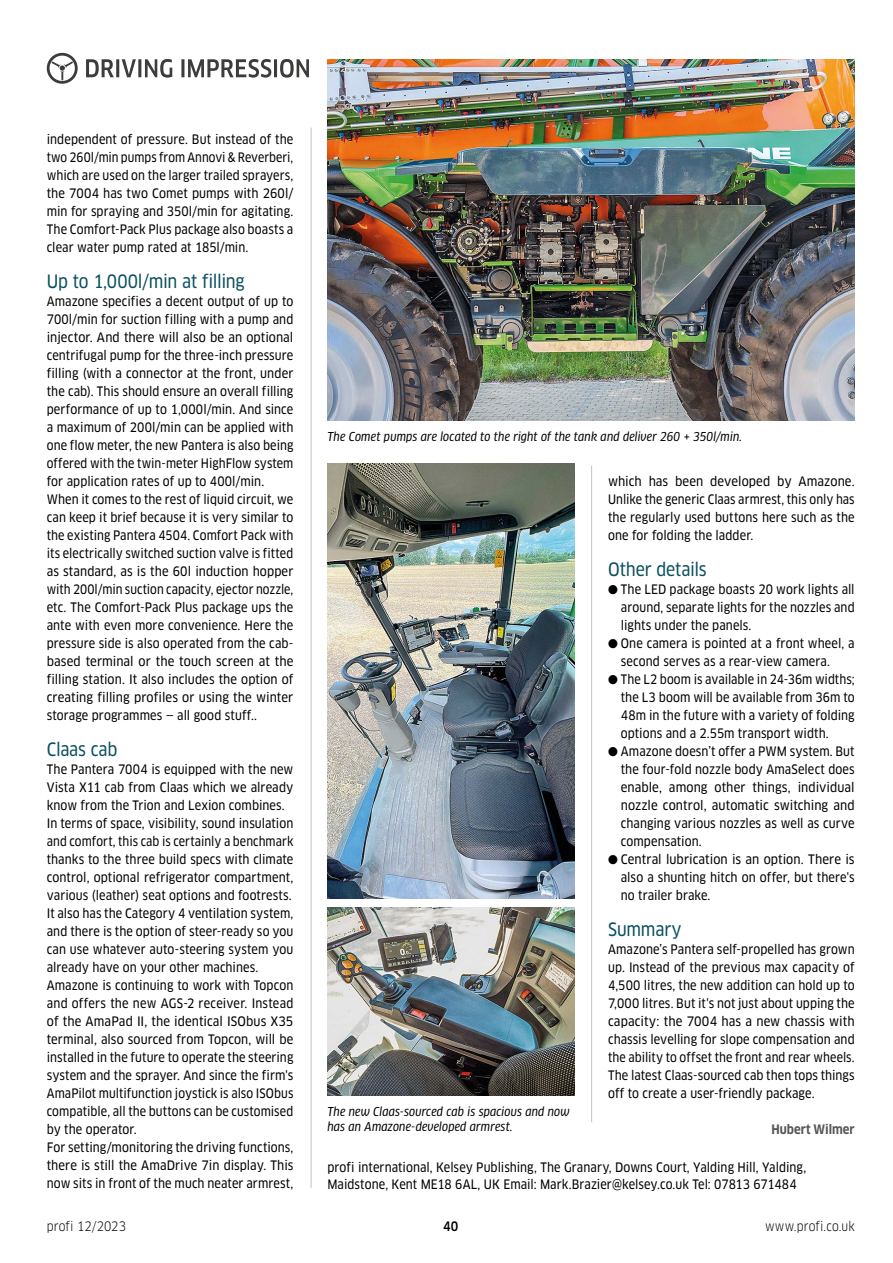
<style>
.page{position:relative;width:893px;height:1263px;background:#fff}
.page>*{position:absolute;margin:0;border:0;box-sizing:border-box;transform-origin:0 0}
.t1{font:18px "Clan OT Narrow News";letter-spacing:-.01em;color:#0b5060}
.t2{font:12.75px/18px "Clan OT Narrow News";letter-spacing:.005em;color:#000;text-align:justify}
.t3{font:12.75px/18px "Clan OT Narrow News";letter-spacing:.005em;color:#000;text-align:justify;scale:.95 1}
.t4{font:condensed 12.75px "Clan OT";letter-spacing:.005em;color:#000}
.t5{font:700 condensed 12.75px "Clan OT";color:#585756}
.t6{font:500 condensed 12.75px "Clan OT";color:#000}
.t7{font:italic 12px/14.2px "Clan OT Narr News";letter-spacing:.01em;color:#000;scale:.95 1}
</style>
<div class="page">
<hr style="left:311px;top:128px;width:1px;height:1060px;background:#c6c6c6">
<hr style="left:591px;top:466px;width:1px;height:656px;background:#c6c6c6">
<img style="left:327px;top:463px;width:247px;height:436px">
<img style="left:327px;top:907px;width:247px;height:188px">
<img style="left:327px;top:60px;width:528px;height:361px">
<svg style="left:86px;top:59px;width:223px;height:19px"></svg>
<svg style="left:47px;top:53px;width:31px;height:31px"></svg>
<p class="t2" style="left:47px;top:130px;width:248px">independent of pressure. But instead of the two 260l/min pumps from Annovi &amp; Reverberi, which are used on the larger trailed sprayers, the 7004 has two Comet pumps with 260l/ min for spraying and 350l/min for agitating.<br>The Comfort-Pack Plus package also boasts a clear water pump rated at 185l/min.</p>
<h1 class="t1" style="left:47px;top:271px;width:199px">Up to 1,000l/min at filling</h1>
<p class="t2" style="left:47px;top:292px;width:248px;text-align:left">Amazone specifies a decent output of up to 700l/min for suction filling with a pump and injector. And there will also be an optional centrifugal pump for the three-inch pressure filling (with a connector at the front, under the cab). This should ensure an overall filling performance of up to 1,000l/min. And since a maximum of 200l/min can be applied with one flow meter, the new Pantera is also being offered with the twin-meter HighFlow system for application rates of up to 400l/min.<br>When it comes to the rest of liquid circuit, we can keep it brief because it is very similar to the existing Pantera 4504. Comfort Pack with its electrically switched suction valve is fitted as standard, as is the 60l induction hopper with 200l/min suction capacity, ejector nozzle, etc. The Comfort-Pack Plus package ups the ante with even more convenience. Here the pressure side is also operated from the cab&shy;based terminal or the touch screen at the filling station. It also includes the option of creating filling profiles or using the winter storage programmes — all good stuff..</p>
<h1 class="t1" style="left:47px;top:739px;width:72px">Claas cab</h1>
<p class="t2" style="left:47px;top:760px;width:248px;text-align:left">The Pantera 7004 is equipped with the new Vista X11 cab from Claas which we already know from the Trion and Lexion combines.<br>In terms of space, visibility, sound insulation and comfort, this cab is certainly a benchmark thanks to the three build specs with climate control, optional refrigerator compartment, various (leather) seat options and footrests.<br>It also has the Category 4 ventilation system, and there is the option of steer-ready so you can use whatever auto-steering system you already have on your other machines.<br>Amazone is continuing to work with Topcon and offers the new AGS-2 receiver. Instead of the AmaPad II, the identical ISObus X35 terminal, also sourced from Topcon, will be installed in the future to operate the steering system and the sprayer. And since the firm's AmaPilot multifunction joystick is also ISObus compatible, all the buttons can be customised by the operator.<br>For setting/monitoring the driving functions, there is still the AmaDrive 7in display. This now sits in front of the much neater armrest,</p>
<p class="t7" style="left:327px;top:429px;width:438px">The Comet pumps are located to the right of the tank and deliver 260 + 350l/min.</p>
<p class="t2" style="left:608px;top:472px;width:248px">which has been developed by Amazone.<br>Unlike the generic Claas armrest, this only has the regularly used buttons here such as the one for folding the ladder.</p>
<h1 class="t1" style="left:608px;top:559px;width:100px">Other details</h1>
<p class="t2" style="left:621px;top:580px;width:235px;text-indent:-13px">● The LED package boasts 20 work lights all around, separate lights for the nozzles and lights under the panels.</p>
<p class="t2" style="left:621px;top:634px;width:235px;text-indent:-13px">● One camera is pointed at a front wheel, a second serves as a rear-view camera.</p>
<p class="t3" style="left:621px;top:670px;width:248px;text-indent:-13px">● The L2 boom is available in 24-36m widths; the L3 boom will be available from 36m to 48m in the future with a variety of folding options and a 2.55m transport width.</p>
<p class="t2" style="left:621px;top:742px;width:235px;text-indent:-13px">● Amazone doesn’t offer a PWM system. But the four-fold nozzle body AmaSelect does enable, among other things, individual nozzle control, automatic switching and changing various nozzles as well as curve compensation.</p>
<p class="t2" style="left:621px;top:850px;width:235px;text-indent:-13px">● Central lubrication is an option. There is also a shunting hitch on offer, but there's no trailer brake.</p>
<h1 class="t1" style="left:608px;top:919px;width:75px">Summary</h1>
<p class="t2" style="left:608px;top:940px;width:248px">Amazone’s Pantera self-propelled has grown up. Instead of the previous max capacity of 4,500 litres, the new addition can hold up to 7,000 litres. But it's not just about upping the capacity: the 7004 has a new chassis with chassis levelling for slope compensation and the ability to offset the front and rear wheels.<br>The latest Claas-sourced cab then tops things off to create a user-friendly package.</p>
<p class="t5" style="left:772px;top:1122px;width:85px">Hubert Wilmer</p>
<p class="t7" style="left:327px;top:1105px;width:257px">The new Claas-sourced cab is spacious and now has an Amazone-developed armrest.</p>
<p class="t2" style="left:327px;top:1159px;width:480px;line-height:16.5px">profi international, Kelsey Publishing, The Granary, Downs Court, Yalding Hill, Yalding,<br>Maidstone, Kent ME18 6AL, UK Email: Mark.Brazier@kelsey.co.uk Tel: 07813 671484</p>
<p class="t4" style="left:47px;top:1218px;width:81px">profi 12/2023</p>
<p class="t6" style="left:443px;top:1218px;width:17px">40</p>
<p class="t4" style="left:765px;top:1218px;width:91px">www.profi.co.uk</p>
</div>
